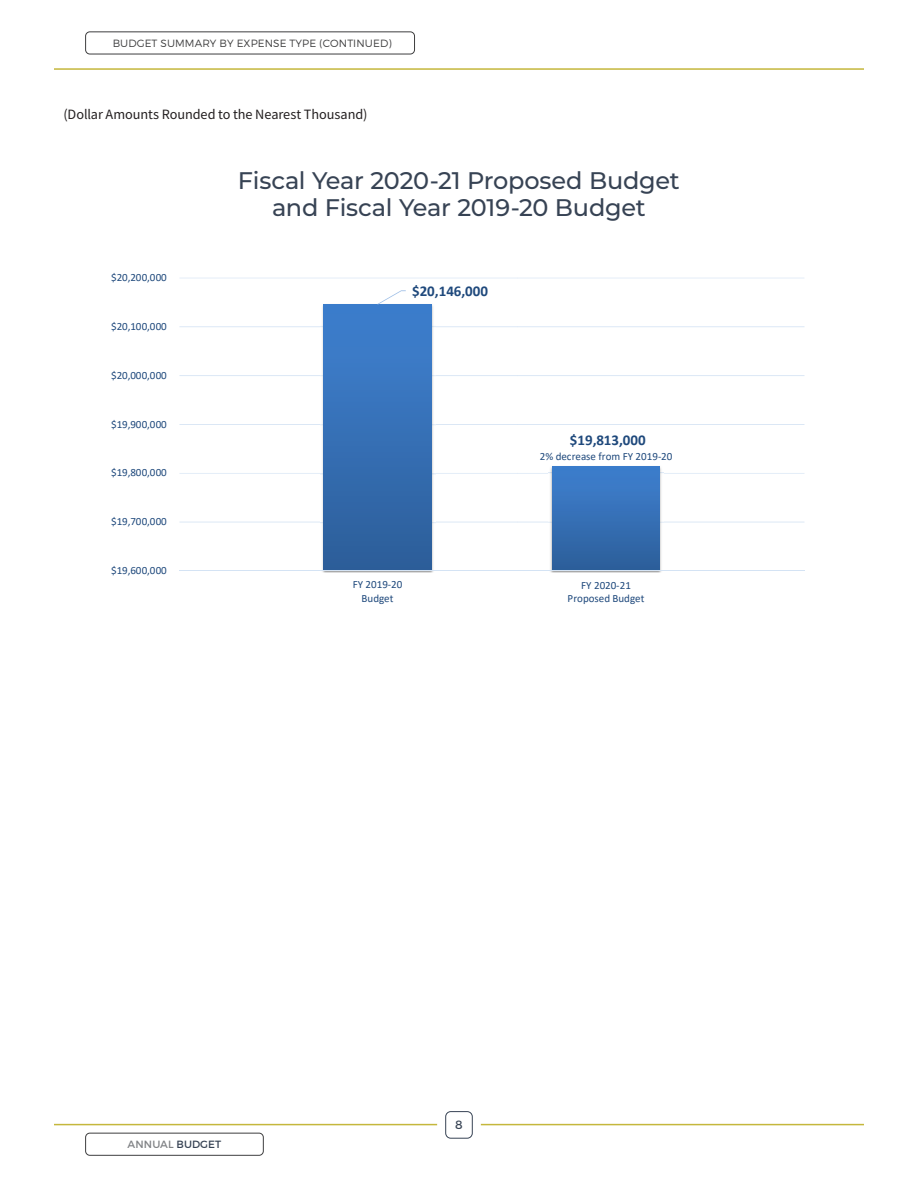
<style>
.page{position:relative;width:918px;height:1188px;background:#fff}
.page>*{position:absolute;margin:0;border:0;box-sizing:border-box;transform-origin:0 0}
.Graph_heading{font:500 24px/27px "Montserrat";letter-spacing:-.01em;color:#374354;text-align:center}
.t1{font:700 15px "Calibri";letter-spacing:-.01em;color:#1f497c}
.Table{font:14.25px "Source Sans Pro";letter-spacing:-.005em;color:#231f20}
.t2{font:12px "Montserrat";color:#374354}
.t3{font:11.1px/13.5px "Calibri";color:#1f497c;text-align:center}
.t4{font:300 10.5px "Montserrat";letter-spacing:.01em;color:#3e3e3f}
.t5{font:10.5px "Montserrat";letter-spacing:.01em;color:#808285}
.s1{color:#374354}
</style>
<div class="page">
<svg style="left:179px;top:277px;width:339px;height:296px"></svg>
<svg style="left:518px;top:277px;width:287px;height:296px"></svg>
<hr style="left:54px;top:68px;width:810px;height:2px;background:#c5b73c">
<div style="left:85px;top:1133px;width:179px;height:22px;border:1px solid #3e3e3f;border-radius:4px"></div>
<div style="left:85px;top:32px;width:330px;height:22px;border:1px solid #3e3e3f;border-radius:4px"></div>
<hr style="left:54px;top:1124px;width:810px;height:1px;background:#c5b73c">
<div style="left:437px;top:1103px;width:44px;height:43px;background:#fff;border-radius:50%"></div>
<div style="left:446px;top:1111px;width:26px;height:27px;border:1px solid #374354;border-radius:5px"></div>
<p class="t4" style="left:113px;top:37px;width:281px">BUDGET SUMMARY BY EXPENSE TYPE (CONTINUED)</p>
<p class="Table" style="left:64px;top:105px;width:305px">(Dollar Amounts Rounded to the Nearest Thousand)</p>
<p class="t3" style="left:111px;top:271px;width:57px">$20,200,000</p>
<p class="t3" style="left:111px;top:319px;width:57px">$20,100,000</p>
<p class="t3" style="left:111px;top:368px;width:57px">$20,000,000</p>
<p class="t3" style="left:111px;top:417px;width:57px">$19,900,000</p>
<p class="t3" style="left:111px;top:466px;width:57px">$19,800,000</p>
<p class="t3" style="left:111px;top:515px;width:57px">$19,700,000</p>
<p class="t3" style="left:111px;top:564px;width:57px">$19,600,000</p>
<p class="Graph_heading" style="left:238px;top:166px;width:443px">Fiscal Year 2020-21 Proposed Budget and Fiscal Year 2019-20 Budget</p>
<p class="t1" style="left:412px;top:280px;width:77px">$20,146,000</p>
<p class="t3" style="left:353px;top:578px;width:51px">FY 2019‐20<br>Budget</p>
<p class="t1" style="left:570px;top:430px;width:77px">$19,813,000</p>
<p class="t3" style="left:540px;top:449px;width:134px">2% decrease from FY 2019‐20</p>
<p class="t3" style="left:568px;top:578px;width:78px">FY 2020‐21<br>Proposed Budget</p>
<p class="t5" style="left:128px;top:1138px;width:95px">ANNUAL <span class="s1">BUDGET</span></p>
<p class="t2" style="left:455px;top:1117px;width:9px">8</p>
</div>
